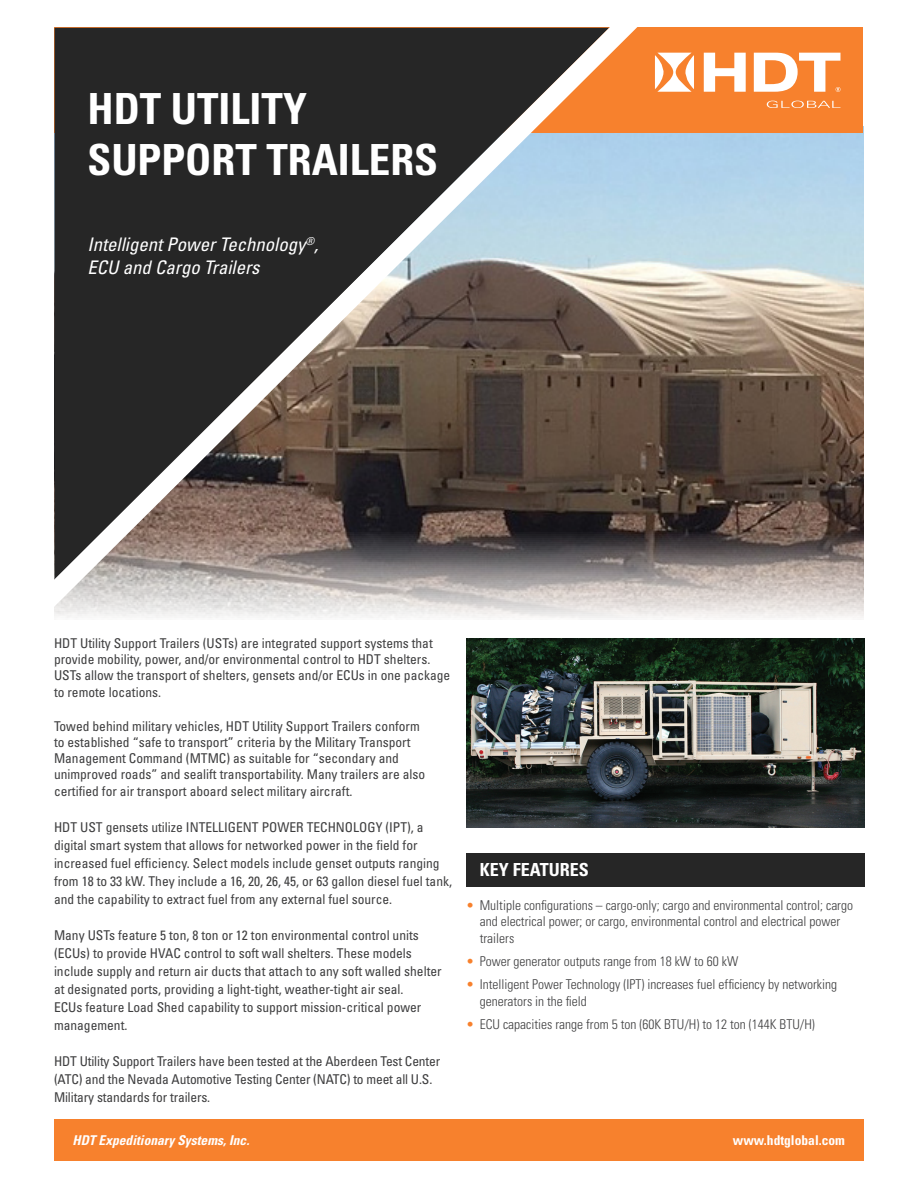
<style>
.page{position:relative;width:918px;height:1188px;background:#fff}
.page>*{position:absolute;margin:0;border:0;box-sizing:border-box;transform-origin:0 0}
.HDT_DS_Page_Title01{font:700 condensed 42.9px/51.4px "Univers LT Std";color:#fff}
.HDT_DS_Page_Title01-2{font:italic condensed 18.75px/22.5px "Univers LT Std";color:#fff}
.HDT_DS_Data_Text{font:700 condensed 18px "Univers LT Std";color:#fff}
.HDT_DS_Statement01{font:condensed 13.5px/18px "Univers LT Std";color:#3e3e3f}
.HDT_DS_Bullets01{font:300 condensed 13.5px/16.5px "Univers LT Std";color:#3e3e3f}
.HDT_DS_Address{font:italic 700 condensed 13.5px "Univers LT Std";color:#fff}
.HDT_DS_Address-2{font:700 condensed 13.5px "Univers LT Std";color:#fff}
.s1{color:#f7812d}
</style>
<div class="page">
<div style="left:54px;top:1120px;width:810px;height:41px;background:#f7812d"></div>
<img style="left:54px;top:126px;width:810px;height:494px">
<div style="left:55px;top:28px;width:808px;height:105px;background:#f7812d"></div>
<svg style="left:54px;top:27px;width:583px;height:580px;background:#5c5753"></svg>
<svg style="left:704px;top:53px;width:42px;height:39px"></svg>
<svg style="left:655px;top:53px;width:39px;height:39px"></svg>
<svg style="left:754px;top:53px;width:86px;height:39px"></svg>
<svg style="left:767px;top:101px;width:73px;height:7px"></svg>
<img style="left:466px;top:638px;width:399px;height:189px">
<div style="left:466px;top:853px;width:399px;height:34px;background:#262626"></div>
<p class="HDT_DS_Page_Title01" style="left:87px;top:83px;width:352px">HDT UTILITY<br>SUPPORT TRAILERS</p>
<p class="HDT_DS_Page_Title01-2" style="left:87px;top:233px;width:232px">Intelligent Power Technology<sup>®</sup>,<br>ECU and Cargo Trailers</p>
<p class="HDT_DS_Statement01" style="left:54px;top:635px;width:398px;line-height:16.2px">HDT Utility Support Trailers (USTs) are integrated support systems that provide mobility, power, and/or environmental control to HDT shelters.<br>USTs allow the transport of shelters, gensets and/or ECUs in one package to remote locations.</p>
<p class="HDT_DS_Statement01" style="left:54px;top:718px;width:373px;line-height:16.2px">Towed behind military vehicles, HDT Utility Support Trailers conform to established “safe to transport” criteria by the Military Transport Management Command (MTMC) as suitable for “secondary and unimproved roads” and sealift transportability. Many trailers are also certified for air transport aboard select military aircraft.</p>
<p class="HDT_DS_Statement01" style="left:54px;top:818px;width:400px">HDT UST gensets utilize INTELLIGENT POWER TECHNOLOGY (IPT), a digital smart system that allows for networked power in the field for increased fuel efficiency. Select models include genset outputs ranging from 18 to 33 kW. They include a 16, 20, 26, 45, or 63 gallon diesel fuel tank, and the capability to extract fuel from any external fuel source.</p>
<p class="HDT_DS_Statement01" style="left:54px;top:926px;width:389px">Many USTs feature 5 ton, 8 ton or 12 ton environmental control units (ECUs) to provide HVAC control to soft wall shelters. These models include supply and return air ducts that attach to any soft walled shelter at designated ports, providing a light-tight, weather-tight air seal.<br>ECUs feature Load Shed capability to support mission-critical power management.</p>
<p class="HDT_DS_Statement01" style="left:54px;top:1052px;width:388px">HDT Utility Support Trailers have been tested at the Aberdeen Test Center (ATC) and the Nevada Automotive Testing Center (NATC) to meet all U.S.<br>Military standards for trailers.</p>
<p class="HDT_DS_Address" style="left:72px;top:1132px;width:178px">HDT Expeditionary Systems, Inc.</p>
<p class="HDT_DS_Address-2" style="left:733px;top:1132px;width:114px">www.hdtglobal.com</p>
<p class="HDT_DS_Data_Text" style="left:480px;top:859px;width:110px">KEY FEATURES</p>
<p class="HDT_DS_Bullets01" style="left:480px;top:897px;width:375px;text-indent:-14px"><span class="s1">•</span> Multiple configurations – cargo-only; cargo and environmental control; cargo and electrical power; or cargo, environmental control and electrical power trailers</p>
<p class="HDT_DS_Bullets01" style="left:466px;top:953px;width:274px"><span class="s1">•</span> Power generator outputs range from 18 kW to 60 kW</p>
<p class="HDT_DS_Bullets01" style="left:480px;top:976px;width:359px;text-indent:-14px"><span class="s1">•</span> Intelligent Power Technology (IPT) increases fuel efficiency by networking generators in the field</p>
<p class="HDT_DS_Bullets01" style="left:466px;top:1016px;width:350px"><span class="s1">•</span> ECU capacities range from 5 ton (60K BTU/H) to 12 ton (144K BTU/H)</p>
</div>
